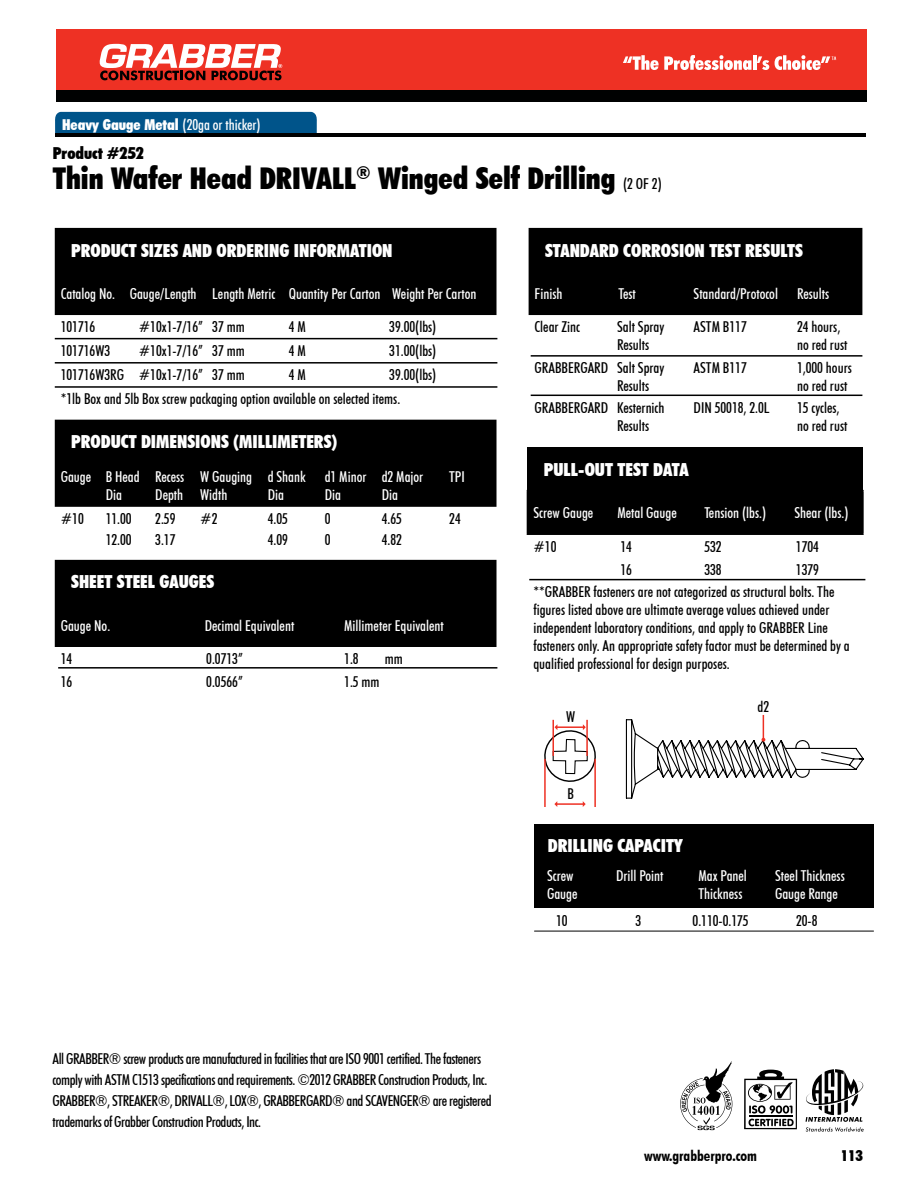
<style>
.page{position:relative;width:918px;height:1188px;background:#fff}
.page>*{position:absolute;margin:0;border:0;box-sizing:border-box;transform-origin:0 0}
.t1{font:900 condensed 30px "Futura BT";color:#000}
.t2{font:900 condensed 18px "Futura BT";color:#fff}
.t3{font:900 condensed 16.5px "Futura BT";color:#000}
.t4{font:500 condensed 15px/18px "Futura BT";color:#000}
.t5{font:500 condensed 15px "Futura BT";color:#fff}
.t6{font:500 condensed 15px/21px "Futura BT";letter-spacing:-.03em;color:#000}
.t7{font:900 condensed 15px "Futura BT";color:#fff}
.t8{font:700 condensed 15px "Futura BT";color:#000}
.t9{font:500 condensed 15px "Futura BT";color:#000101}
.t10{font:900 condensed 15px "Futura BT";color:#000101}
.s1{font-weight:500}
.s2{font-weight:500;font-size:15px}
</style>
<div class="page">
<div style="left:56px;top:42px;width:810px;height:60px;background:#000101"></div>
<div style="left:56px;top:29px;width:810px;height:60px;background:#ee3124"></div>
<svg style="left:623px;top:55px;width:146px;height:15px"></svg>
<svg style="left:775px;top:55px;width:61px;height:15px"></svg>
<svg style="left:99px;top:44px;width:183px;height:36px"></svg>
<div style="left:55px;top:228px;width:442px;height:87px;background:#000"></div>
<hr style="left:55px;top:338px;width:442px;height:1px;background:#000">
<hr style="left:55px;top:386px;width:442px;height:2px;background:#000">
<hr style="left:55px;top:362px;width:442px;height:2px;background:#000">
<div style="left:529px;top:228px;width:333px;height:87px;background:#000"></div>
<hr style="left:531px;top:355px;width:331px;height:2px;background:#000">
<hr style="left:531px;top:395px;width:331px;height:1px;background:#000">
<div style="left:55px;top:112px;width:262px;height:21px;background:#00548a"></div>
<hr style="left:55px;top:133px;width:810px;height:3px;background:#000">
<div style="left:55px;top:560px;width:442px;height:87px;background:#000"></div>
<hr style="left:58px;top:667px;width:439px;height:2px;background:#000">
<div style="left:55px;top:420px;width:442px;height:87px;background:#000"></div>
<hr style="left:529px;top:579px;width:336px;height:1px;background:#000">
<div style="left:527px;top:447px;width:336px;height:44px;background:#000"></div>
<div style="left:527px;top:491px;width:336px;height:43px;background:#000"></div>
<hr style="left:527px;top:490px;width:337px;height:1px;background:#000">
<hr style="left:862px;top:491px;width:2px;height:42px;background:#000">
<hr style="left:527px;top:533px;width:337px;height:2px;background:#000">
<hr style="left:586px;top:720px;width:2px;height:36px;background:#ee3124">
<hr style="left:552px;top:720px;width:2px;height:36px;background:#ee3124">
<hr style="left:544px;top:759px;width:2px;height:48px;background:#ee3124">
<hr style="left:594px;top:759px;width:2px;height:48px;background:#ee3124">
<svg style="left:544px;top:724px;width:52px;height:63px"></svg>
<hr style="left:556px;top:803px;width:28px;height:2px;background:#ee3124">
<svg style="left:625px;top:715px;width:239px;height:84px"></svg>
<svg style="left:744px;top:1070px;width:53px;height:59px"></svg>
<svg style="left:680px;top:1061px;width:52px;height:69px"></svg>
<svg style="left:806px;top:1069px;width:58px;height:63px"></svg>
<div style="left:534px;top:864px;width:340px;height:44px;background:#000"></div>
<div style="left:534px;top:824px;width:340px;height:40px;background:#000"></div>
<hr style="left:534px;top:931px;width:340px;height:1px;background:#000">
<p class="t7" style="left:62px;top:116px;width:200px">Heavy Gauge Metal <span class="s1">(20ga or thicker)</span></p>
<p class="t3" style="left:53px;top:143px;width:93px">Product #252</p>
<h1 class="t1" style="left:53px;top:160px;width:610px">Thin Wafer Head DRIVALL<sup>®</sup> Winged Self Drilling <span class="s2">(2 OF 2)</span></h1>
<p class="t2" style="left:71px;top:239px;width:323px">PRODUCT SIZES AND ORDERING INFORMATION</p>
<p class="t5" style="left:61px;top:285px;width:417px">Catalog No. Gauge/Length Length Metric Quantity Per Carton Weight Per Carton</p>
<p class="t4" style="left:61px;top:318px;width:36px">101716</p>
<p class="t4" style="left:139px;top:318px;width:107px">#10x1-7/16” 37 mm</p>
<p class="t4" style="left:289px;top:318px;width:19px">4 M</p>
<p class="t4" style="left:389px;top:318px;width:49px">39.00(lbs)</p>
<p class="t4" style="left:61px;top:342px;width:51px">101716W3</p>
<p class="t4" style="left:139px;top:342px;width:107px">#10x1-7/16” 37 mm</p>
<p class="t4" style="left:289px;top:342px;width:19px">4 M</p>
<p class="t4" style="left:389px;top:342px;width:49px">31.00(lbs)</p>
<p class="t4" style="left:61px;top:366px;width:185px">101716W3RG #10x1-7/16” 37 mm</p>
<p class="t4" style="left:289px;top:366px;width:19px">4 M</p>
<p class="t4" style="left:61px;top:363px;width:377px;line-height:24px;text-indent:328px">39.00(lbs) *1lb Box and 5lb Box screw packaging option available on selected items.</p>
<p class="t2" style="left:71px;top:431px;width:268px">PRODUCT DIMENSIONS (MILLIMETERS)</p>
<p class="t5" style="left:61px;top:467px;width:247px">Gauge B Head Recess W Gauging d Shank</p>
<p class="t5" style="left:325px;top:467px;width:100px">d1 Minor d2 Major</p>
<p class="t5" style="left:449px;top:467px;width:17px">TPI</p>
<p class="t5" style="left:106px;top:485px;width:18px">Dia</p>
<p class="t5" style="left:155px;top:485px;width:74px">Depth Width</p>
<p class="t5" style="left:268px;top:485px;width:18px">Dia</p>
<p class="t5" style="left:325px;top:485px;width:18px">Dia</p>
<p class="t5" style="left:382px;top:485px;width:18px">Dia</p>
<p class="t4" style="left:61px;top:510px;width:25px">#10</p>
<p class="t4" style="left:106px;top:510px;width:27px">11.00</p>
<p class="t4" style="left:155px;top:510px;width:22px">2.59</p>
<p class="t4" style="left:200px;top:510px;width:19px">#2</p>
<p class="t4" style="left:268px;top:510px;width:22px">4.05</p>
<p class="t4" style="left:325px;top:510px;width:7px">0</p>
<p class="t4" style="left:382px;top:510px;width:22px">4.65</p>
<p class="t4" style="left:449px;top:510px;width:13px">24</p>
<p class="t4" style="left:106px;top:531px;width:27px">12.00</p>
<p class="t4" style="left:155px;top:531px;width:22px">3.17</p>
<p class="t4" style="left:268px;top:531px;width:22px">4.09</p>
<p class="t4" style="left:325px;top:531px;width:7px">0</p>
<p class="t4" style="left:382px;top:531px;width:22px">4.82</p>
<p class="t2" style="left:71px;top:571px;width:144px">SHEET STEEL GAUGES</p>
<p class="t5" style="left:61px;top:616px;width:51px">Gauge No.</p>
<p class="t5" style="left:205px;top:616px;width:91px">Decimal Equivalent</p>
<p class="t5" style="left:344px;top:616px;width:101px">Millimeter Equivalent</p>
<p class="t4" style="left:61px;top:650px;width:13px">14</p>
<p class="t4" style="left:206px;top:650px;width:38px">0.0713”</p>
<p class="t4" style="left:344px;top:650px;width:16px">1.8</p>
<p class="t4" style="left:385px;top:650px;width:19px">mm</p>
<p class="t4" style="left:61px;top:672px;width:13px">16</p>
<p class="t4" style="left:206px;top:672px;width:38px">0.0566”</p>
<p class="t4" style="left:344px;top:672px;width:37px">1.5 mm</p>
<p class="t2" style="left:545px;top:239px;width:259px">STANDARD CORROSION TEST RESULTS</p>
<p class="t5" style="left:535px;top:285px;width:29px">Finish</p>
<p class="t5" style="left:619px;top:285px;width:19px">Test</p>
<p class="t5" style="left:694px;top:285px;width:86px">Standard/Protocol</p>
<p class="t5" style="left:797px;top:285px;width:34px">Results</p>
<p class="t4" style="left:535px;top:318px;width:47px">Clear Zinc</p>
<p class="t4" style="left:617px;top:318px;width:49px">Salt Spray</p>
<p class="t4" style="left:694px;top:318px;width:55px">ASTM B117</p>
<p class="t4" style="left:797px;top:318px;width:45px">24 hours,</p>
<p class="t4" style="left:617px;top:336px;width:34px">Results</p>
<p class="t4" style="left:797px;top:336px;width:52px">no red rust</p>
<p class="t4" style="left:535px;top:358px;width:131px">GRABBERGARD Salt Spray</p>
<p class="t4" style="left:694px;top:358px;width:55px">ASTM B117</p>
<p class="t4" style="left:797px;top:358px;width:56px">1,000 hours</p>
<p class="t4" style="left:617px;top:376px;width:34px">Results</p>
<p class="t4" style="left:797px;top:376px;width:52px">no red rust</p>
<p class="t4" style="left:535px;top:399px;width:131px">GRABBERGARD Kesternich</p>
<p class="t4" style="left:694px;top:399px;width:77px">DIN 50018, 2.0L</p>
<p class="t4" style="left:797px;top:399px;width:44px">15 cycles,</p>
<p class="t4" style="left:617px;top:417px;width:34px">Results</p>
<p class="t4" style="left:797px;top:417px;width:52px">no red rust</p>
<p class="t2" style="left:544px;top:458px;width:146px">PULL-OUT TEST DATA</p>
<p class="t5" style="left:533px;top:504px;width:61px">Screw Gauge</p>
<p class="t5" style="left:617px;top:504px;width:61px">Metal Gauge</p>
<p class="t5" style="left:704px;top:504px;width:63px">Tension (lbs.)</p>
<p class="t5" style="left:794px;top:504px;width:56px">Shear (lbs.)</p>
<p class="t4" style="left:533px;top:538px;width:25px">#10</p>
<p class="t4" style="left:620px;top:538px;width:13px">14</p>
<p class="t4" style="left:704px;top:538px;width:19px">532</p>
<p class="t4" style="left:796px;top:538px;width:25px">1704</p>
<p class="t4" style="left:620px;top:560px;width:13px">16</p>
<p class="t4" style="left:704px;top:560px;width:19px">338</p>
<p class="t4" style="left:533px;top:558px;width:303px;line-height:22.5px;text-indent:262px">1379 **GRABBER fasteners are not categorized as structural bolts. The</p>
<p class="t4" style="left:533px;top:601px;width:318px">figures listed above are ultimate average values achieved under independent laboratory conditions, and apply to GRABBER Line fasteners only. An appropriate safety factor must be determined by a qualified professional for design purposes.</p>
<p class="t4" style="left:566px;top:708px;width:11px">W</p>
<p class="t4" style="left:758px;top:697px;width:13px">d2</p>
<p class="t4" style="left:567px;top:785px;width:8px">B</p>
<p class="t2" style="left:548px;top:834px;width:137px">DRILLING CAPACITY</p>
<p class="t5" style="left:547px;top:867px;width:28px">Screw</p>
<p class="t5" style="left:616px;top:867px;width:49px">Drill Point</p>
<p class="t5" style="left:699px;top:867px;width:50px">Max Panel</p>
<p class="t5" style="left:775px;top:867px;width:71px">Steel Thickness</p>
<p class="t5" style="left:547px;top:885px;width:32px">Gauge</p>
<p class="t5" style="left:699px;top:885px;width:45px">Thickness</p>
<p class="t5" style="left:775px;top:885px;width:64px">Gauge Range</p>
<p class="t9" style="left:556px;top:912px;width:13px">10</p>
<p class="t9" style="left:636px;top:912px;width:7px">3</p>
<p class="t9" style="left:693px;top:912px;width:58px">0.110-0.175</p>
<p class="t9" style="left:796px;top:912px;width:23px">20-8</p>
<p class="t6" style="left:53px;top:1048px;width:441px">All GRABBER® screw products are manufactured in facilities that are ISO 9001 certified. The fasteners comply with ASTM C1513 specifications and requirements. ©2012 GRABBER Construction Products, Inc.<br>GRABBER®, STREAKER®, DRIVALL®, LOX®, GRABBERGARD® and SCAVENGER® are registered trademarks of Grabber Construction Products, Inc.</p>
<p class="t8" style="left:644px;top:1146px;width:114px">www.grabberpro.com</p>
<p class="t10" style="left:841px;top:1146px;width:24px">113</p>
</div>
